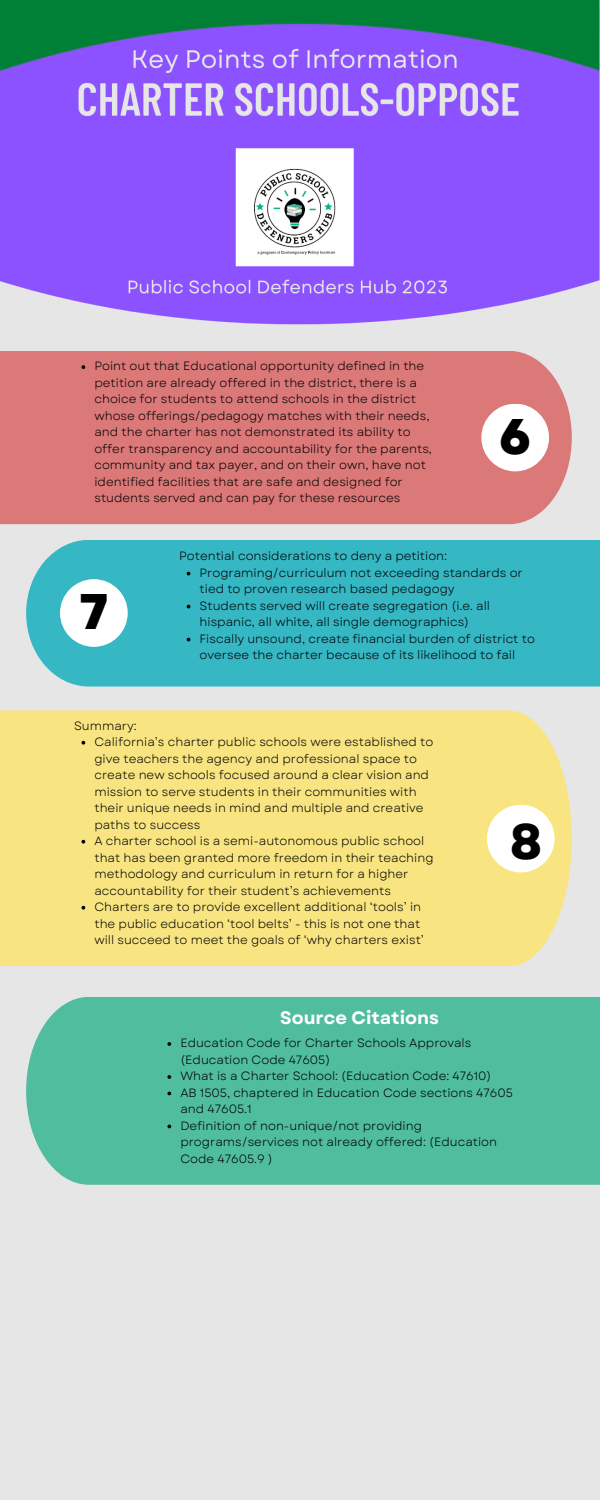
<style>
.page{position:relative;width:600px;height:1500px;background:#e6e6e6}
.page>*{position:absolute;margin:0;border:0;box-sizing:border-box;transform-origin:0 0}
.t1{font:800 50px "Garet";color:#000}
.t2{font:700 18px "Garet";color:#fefefe}
.t3{font:12px/16.5px "Garet";color:#000}
</style>
<div class="page">
<div style="left:0;top:351px;width:572px;height:173px;background:#db7878"></div>
<div style="left:26px;top:540px;width:574px;height:146px;background:#36b7c4"></div>
<div style="left:26px;top:997px;width:574px;height:188px;background:#50bd9f"></div>
<div style="left:481px;top:404px;width:68px;height:67px;background:#fff;border-radius:50%"></div>
<img style="left:0;top:0;width:600px;height:325px">
<svg style="left:82px;top:365px;width:3px;height:4px"></svg>
<svg style="left:167px;top:1042px;width:4px;height:4px"></svg>
<svg style="left:167px;top:1075px;width:4px;height:4px"></svg>
<svg style="left:167px;top:1092px;width:4px;height:3px"></svg>
<svg style="left:167px;top:1125px;width:4px;height:3px"></svg>
<div style="left:0;top:711px;width:572px;height:255px;background:#f8e582"></div>
<svg style="left:82px;top:741px;width:3px;height:4px"></svg>
<svg style="left:82px;top:840px;width:3px;height:4px"></svg>
<svg style="left:82px;top:906px;width:3px;height:4px"></svg>
<div style="left:60px;top:579px;width:68px;height:68px;background:#fff;border-radius:50%"></div>
<div style="left:487px;top:805px;width:68px;height:67px;background:#fff;border-radius:50%"></div>
<p class="t3" style="left:94px;top:358px;width:339px">Point out that Educational opportunity defined in the petition are already offered in the district, there is a choice for students to attend schools in the district whose offerings/pedagogy matches with their needs, and the charter has not demonstrated its ability to offer transparency and accountability for the parents, community and tax payer, and on their own, have not identified facilities that are safe and designed for students served and can pay for these resources</p>
<p class="t3" style="left:179px;top:548px;width:269px">Potential considerations to deny a petition:</p>
<p class="t1" style="left:499px;top:400px;width:34px">6</p>
<p class="t1" style="left:79px;top:576px;width:30px">7</p>
<p class="t3" style="left:74px;top:717px;width:64px">Summary:</p>
<p class="t3" style="left:200px;top:565px;width:325px">Programing/curriculum not exceeding standards or tied to proven research based pedagogy</p>
<p class="t3" style="left:200px;top:598px;width:292px">Students served will create segregation (i.e. all hispanic, all white, all single demographics)</p>
<p class="t3" style="left:200px;top:631px;width:337px">Fiscally unsound, create financial burden of district to oversee the charter because of its likelihood to fail</p>
<p class="t3" style="left:94px;top:734px;width:341px">California’s charter public schools were established to give teachers the agency and professional space to create new schools focused around a clear vision and mission to serve students in their communities with their unique needs in mind and multiple and creative paths to success</p>
<p class="t3" style="left:94px;top:833px;width:341px">A сharter school is a semi-autonomous public school that has been granted more freedom in their teaching methodology and curriculum in return for a higher accountability for their student’s achievements</p>
<p class="t3" style="left:94px;top:899px;width:331px">Charters are to provide excellent additional ‘tools’ in the public education ‘tool belts’ - this is not one that will succeed to meet the goals of ‘why charters exist’</p>
<p class="t1" style="left:510px;top:805px;width:33px">8</p>
<p class="t2" style="left:280px;top:1004px;width:160px">Source Citations</p>
<p class="t3" style="left:180px;top:1035px;width:293px">Education Code for Charter Schools Approvals (Education Code 47605)</p>
<p class="t3" style="left:180px;top:1068px;width:313px">What is a Charter School: (Education Code: 47610)</p>
<p class="t3" style="left:180px;top:1084px;width:334px">AB 1505, chaptered in Education Code sections 47605 and 47605.1</p>
<p class="t3" style="left:180px;top:1117px;width:318px">Definition of non-unique/not providing programs/services not already offered: (Education<br>Code 47605.9 )</p>
</div>
